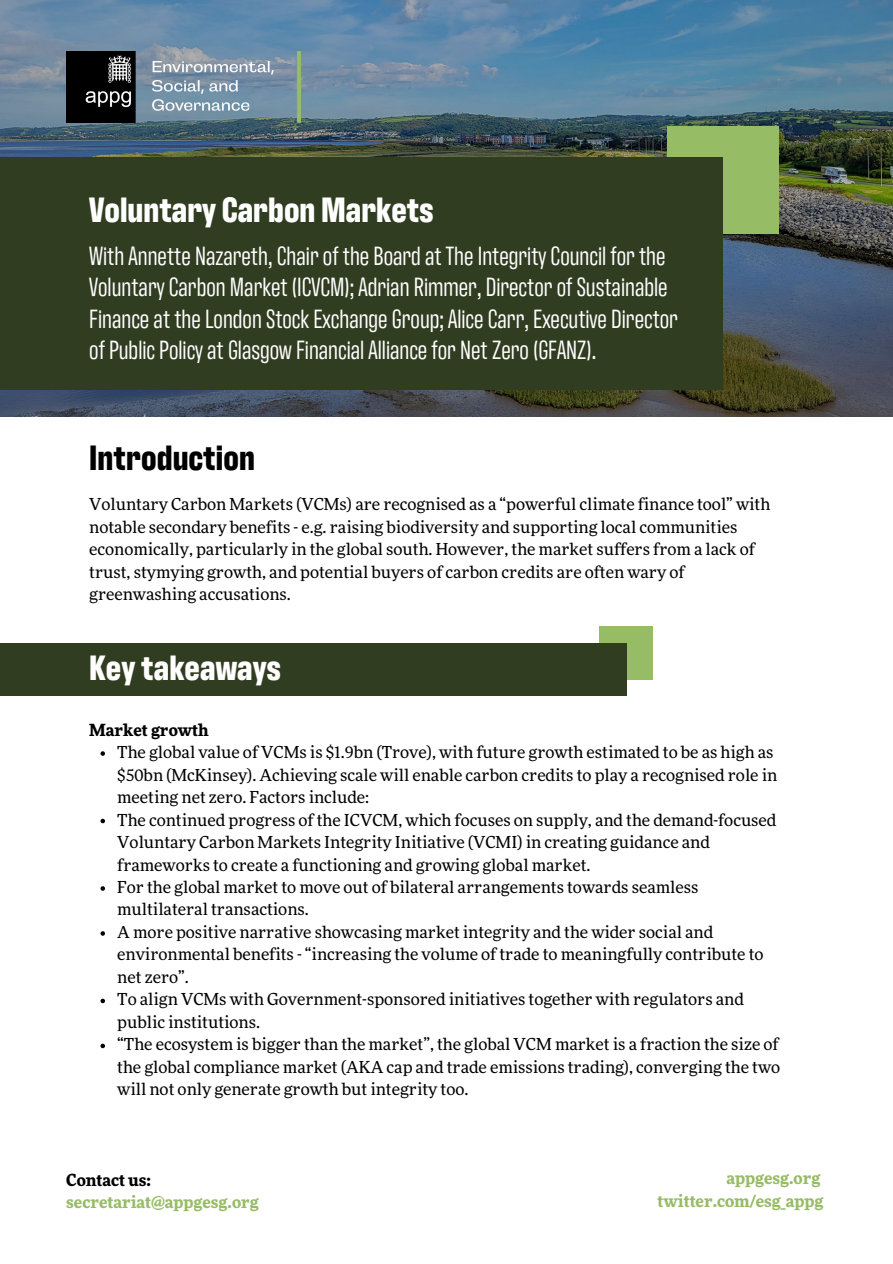
<style>
.page{position:relative;width:893px;height:1264px;background:#fff}
.page>*{position:absolute;margin:0;border:0;box-sizing:border-box;transform-origin:0 0}
.t1{font:700 36px "Antarctican Headline";color:#fff}
.t2{font:700 36px "Antarctican Headline";color:#000}
.t3{font:27px/31.5px "Antarctican Headline";color:#fff}
.t4{font:16.5px/22.5px "More Pro";color:#000}
.t5{font:700 16.5px "More Pro";color:#97bc66}
.t6{font:700 16.5px "More Pro";color:#000}
</style>
<div class="page">
<img style="left:0;top:0;width:892px;height:416px">
<div style="left:667px;top:126px;width:112px;height:107px;background:#97bc66"></div>
<div style="left:0;top:157px;width:722px;height:232px;background:#313d21"></div>
<div style="left:599px;top:625px;width:53px;height:54px;background:#97bc66"></div>
<div style="left:0;top:644px;width:626px;height:52px;background:#313d21"></div>
<img style="left:66px;top:51px;width:234px;height:72px">
<svg style="left:100px;top:751px;width:5px;height:4px"></svg>
<svg style="left:100px;top:818px;width:5px;height:5px"></svg>
<svg style="left:100px;top:886px;width:5px;height:4px"></svg>
<svg style="left:100px;top:931px;width:5px;height:4px"></svg>
<svg style="left:100px;top:998px;width:5px;height:5px"></svg>
<svg style="left:100px;top:1043px;width:5px;height:5px"></svg>
<p class="t1" style="left:89px;top:193px;width:345px">Voluntary CarbonMarkets</p>
<p class="t3" style="left:89px;top:241px;width:590px">With Annette Nazareth, Chair of the Board at The Integrity Council for the Voluntary Carbon Market (ICVCM); Adrian Rimmer, Director of Sustainable Finance at the London Stock Exchange Group; Alice Carr, Executive Director of Public Policy at Glasgow Financial Alliance for Net Zero (GFANZ).</p>
<p class="t2" style="left:89px;top:441px;width:167px">Introduction</p>
<p class="t4" style="left:89px;top:494px;width:682px">Voluntary Carbon Markets (VCMs) are recognised as a “powerful climate finance tool” with notable secondary benefits - e.g. raising biodiversity and supporting local communities economically, particularly in the global south. However, the market suffers from a lack of trust, stymying growth, and potential buyers of carbon credits are often wary of greenwashing accusations.</p>
<p class="t1" style="left:89px;top:651px;width:193px">Key takeaways</p>
<p class="t6" style="left:89px;top:722px;width:121px">Market growth</p>
<p class="t4" style="left:117px;top:742px;width:661px">The global value of VCMs is $1.9bn (Trove), with future growth estimated to be as high as $50bn (McKinsey). Achieving scale will enable carbon credits to play a recognised role in meeting net zero. Factors include:</p>
<p class="t4" style="left:117px;top:809px;width:660px">The continued progress of the ICVCM, which focuses on supply, and the demand-focused<br>Voluntary Carbon Markets Integrity Initiative (VCMI) in creating guidance and frameworks to create a functioning and growing global market.</p>
<p class="t4" style="left:117px;top:876px;width:582px">For the global market to move out of bilateral arrangements towards seamless multilateral transactions.</p>
<p class="t4" style="left:117px;top:921px;width:647px">A more positive narrative showcasing market integrity and the wider social and environmental benefits - “increasing the volume of trade to meaningfully contribute to net zero”.</p>
<p class="t4" style="left:117px;top:989px;width:628px">To align VCMs with Government-sponsored initiatives together with regulators and public institutions.</p>
<p class="t4" style="left:117px;top:1034px;width:664px;text-align:justify">“The ecosystem is bigger than the market”, the global VCM market is a fraction the size of the global compliance market (AKA cap and trade emissions trading), converging the two will not only generate growth but integrity too.</p>
<p class="t6" style="left:66px;top:1172px;width:86px">Contact us:</p>
<p class="t5" style="left:66px;top:1194px;width:194px">secretariat@appgesg.org</p>
<p class="t5" style="left:726px;top:1171px;width:95px">appgesg.org</p>
<p class="t5" style="left:657px;top:1193px;width:167px">twitter.com/esg_appg</p>
</div>
